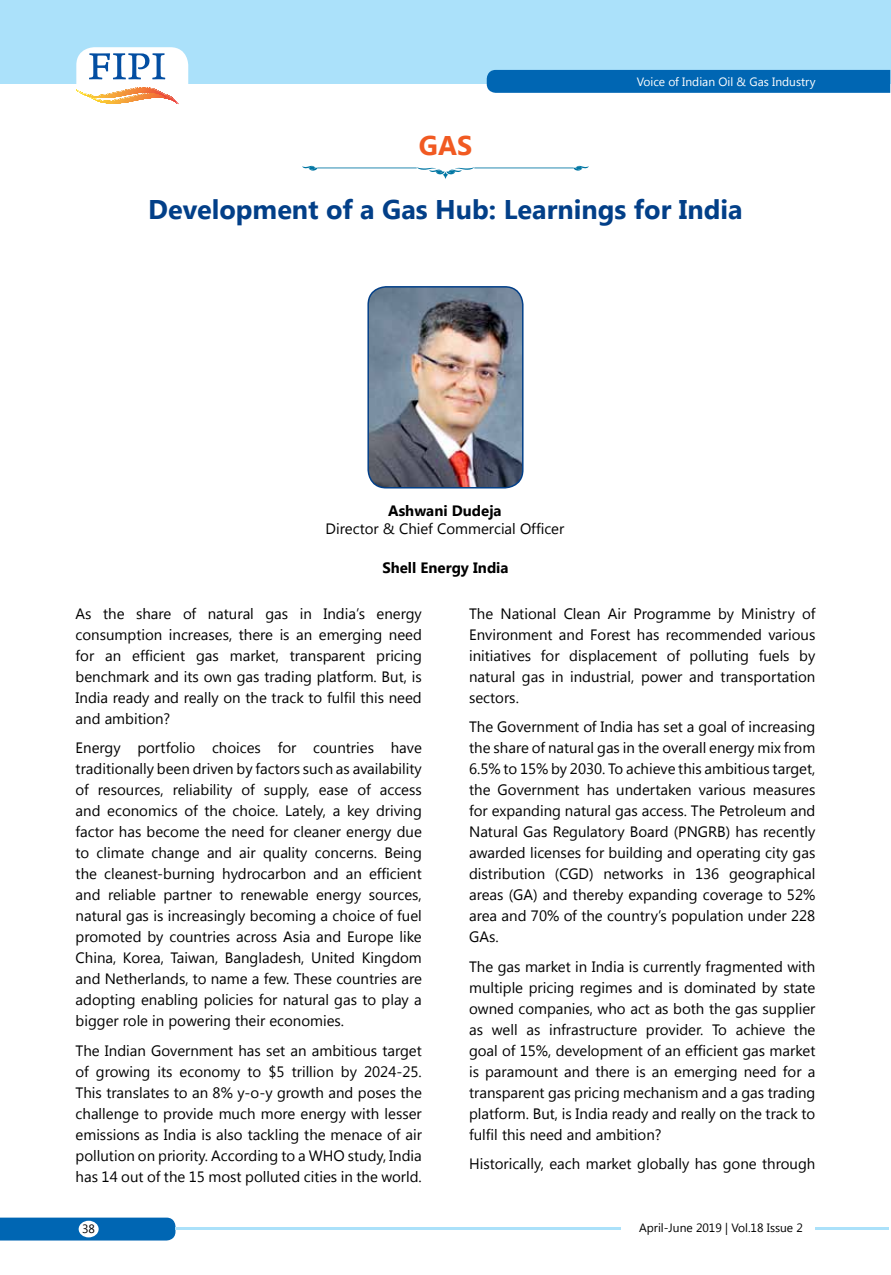
<style>
.page{position:relative;width:891px;height:1275px;background:#fff}
.page>*{position:absolute;margin:0;border:0;box-sizing:border-box;transform-origin:0 0}
.t1{font:700 27px "Segoe UI";color:#023f88}
.t2{font:700 27px "Segoe UI";color:#f15a22}
.t3{font:15px/21px "Segoe UI";color:#000;text-align:justify}
.t4{font:700 15px "Segoe UI";color:#000}
.t5{font:12px "Segoe UI";color:#000}
.t6{font:12px "Segoe UI";color:#fff}
</style>
<div class="page">
<div style="left:0;top:1217px;width:176px;height:23px;background:#0066b3"></div>
<hr style="left:176px;top:1227px;width:714px;height:2px;background:#abe1fa">
<div style="left:621px;top:1220px;width:194px;height:16px;background:#fff"></div>
<div style="left:0;top:0;width:891px;height:84px;background:#abe1fa"></div>
<div style="left:487px;top:70px;width:403px;height:23px;background:#0066b3"></div>
<div style="left:76px;top:47px;width:112px;height:65px;background:#fff;border-radius:18px"></div>
<div style="left:79px;top:1220px;width:20px;height:17px;background:#fff;border-radius:50%"></div>
<svg style="left:89px;top:53px;width:76px;height:27px"></svg>
<svg style="left:76px;top:87px;width:103px;height:18px"></svg>
<img style="left:370px;top:287px;width:153px;height:201px">
<div style="left:367px;top:286px;width:157px;height:202px;border:2px solid #023f88;border-radius:18px"></div>
<svg style="left:302px;top:166px;width:287px;height:13px"></svg>
<h1 class="t2" style="left:419px;top:126px;width:37px">Gas</h1>
<p class="t6" style="left:637px;top:73px;width:180px">Voice of Indian Oil &amp; Gas Industry</p>
<h1 class="t1" style="left:148px;top:190px;width:596px">Development of a Gas Hub: Learnings for India</h1>
<p class="t4" style="left:388px;top:500px;width:115px">Ashwani Dudeja</p>
<p class="t3" style="left:326px;top:517px;width:240px">Director &amp; Chief Commercial Officer</p>
<p class="t4" style="left:382px;top:557px;width:128px">Shell Energy India</p>
<p class="t3" style="left:76px;top:602px;width:348px">As the share of natural gas in India’s energy consumption increases, there is an emerging need for an efficient gas market, transparent pricing benchmark and its own gas trading platform. But, is India ready and really on the track to fulfil this need and ambition?</p>
<p class="t3" style="left:76px;top:736px;width:348px">Energy portfolio choices for countries have traditionally been driven by factors such as availability of resources, reliability of supply, ease of access and economics of the choice. Lately, a key driving factor has become the need for cleaner energy due to climate change and air quality concerns. Being the cleanest-burning hydrocarbon and an efficient and reliable partner to renewable energy sources, natural gas is increasingly becoming a choice of fuel promoted by countries across Asia and Europe like China, Korea, Taiwan, Bangladesh, United Kingdom and Netherlands, to name a few. These countries are adopting enabling policies for natural gas to play a bigger role in powering their economies.</p>
<p class="t3" style="left:76px;top:1039px;width:348px">The Indian Government has set an ambitious target of growing its economy to $5 trillion by 2024-25.<br>This translates to an 8% y-o-y growth and poses the challenge to provide much more energy with lesser emissions as India is also tackling the menace of air pollution on priority. According to a WHO study, India has 14 out of the 15 most polluted cities in the world.</p>
<p class="t3" style="left:469px;top:602px;width:348px">The National Clean Air Programme by Ministry of Environment and Forest has recommended various initiatives for displacement of polluting fuels by natural gas in industrial, power and transportation sectors.</p>
<p class="t3" style="left:469px;top:715px;width:348px">The Government of India has set a goal of increasing the share of natural gas in the overall energy mix from 6.5% to 15% by 2030. To achieve this ambitious target, the Government has undertaken various measures for expanding natural gas access. The Petroleum and Natural Gas Regulatory Board (PNGRB) has recently awarded licenses for building and operating city gas distribution (CGD) networks in 136 geographical areas (GA) and thereby expanding coverage to 52% area and 70% of the country’s population under 228<br>GAs.</p>
<p class="t3" style="left:469px;top:955px;width:348px">The gas market in India is currently fragmented with multiple pricing regimes and is dominated by state owned companies, who act as both the gas supplier as well as infrastructure provider. To achieve the goal of 15%, development of an efficient gas market is paramount and there is an emerging need for a transparent gas pricing mechanism and a gas trading platform. But, is India ready and really on the track to fulfil this need and ambition?</p>
<p class="t3" style="left:469px;top:1152px;width:348px">Historically, each market globally has gone through</p>
<p class="t5" style="left:82px;top:1219px;width:14px">38</p>
<p class="t5" style="left:639px;top:1219px;width:165px">April-June 2019 | Vol.18 Issue 2</p>
</div>
